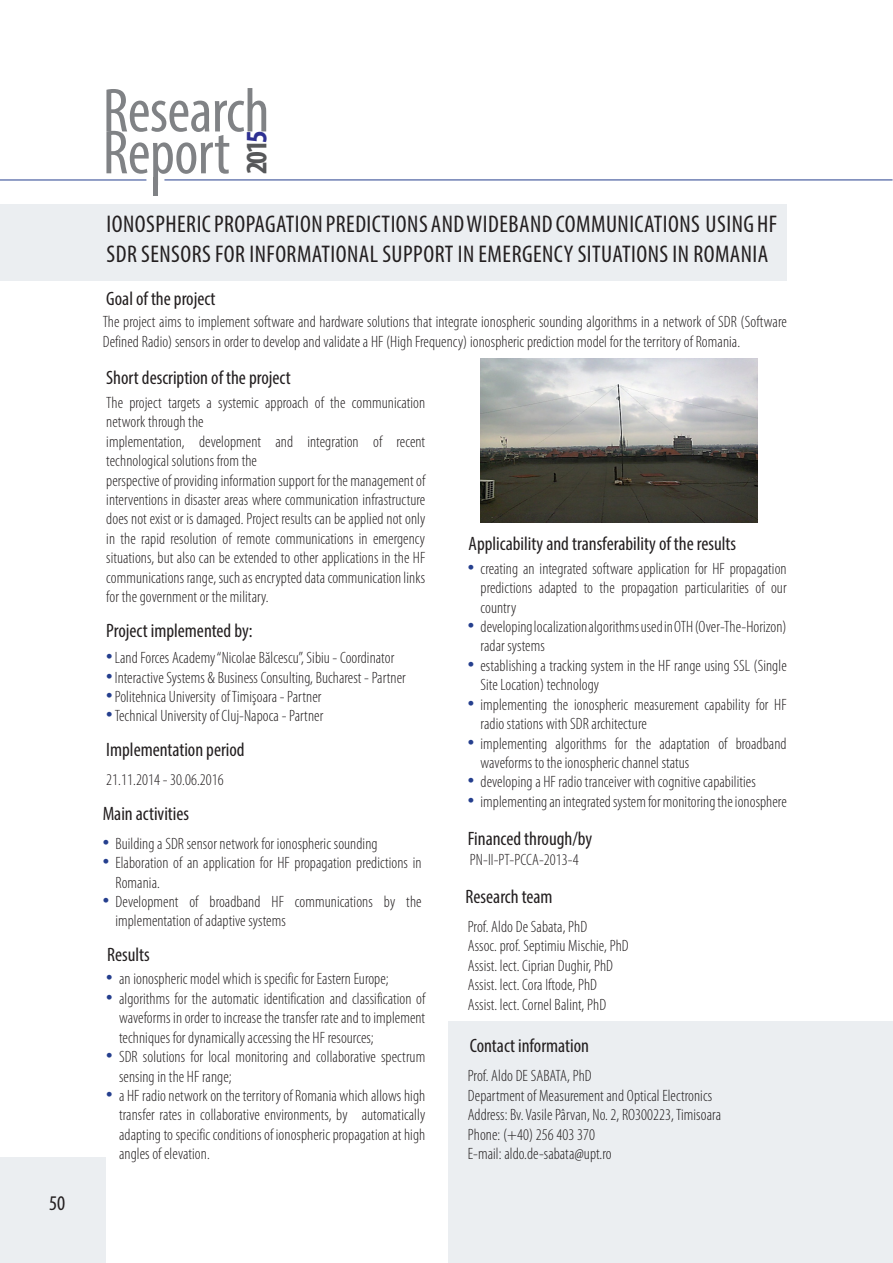
<style>
.page{position:relative;width:893px;height:1263px;background:#fff}
.page>*{position:absolute;margin:0;border:0;box-sizing:border-box;transform-origin:0 0}
.t1{font:condensed 62.7px "Myriad Pro";letter-spacing:-.01em;color:#808285}
.t2{font:700 condensed 29.85px "Myriad Pro";color:#57585a}
.t3{font:condensed 24.15px/29.8px "Myriad Pro";letter-spacing:.02em;color:#231f20}
.t4{font:condensed 20.85px "Myriad Pro";color:#231f20}
.t5{font:condensed 19.5px "Myriad Pro";color:#231f20}
.t6{font:300 condensed 16.5px/19.5px "Myriad Pro";letter-spacing:.005em;color:#231f20}
.s1{color:#2e3092}
.s2{font-size:26.85px;color:#253f8e}
</style>
<div class="page">
<div style="left:0;top:1157px;width:106px;height:106px;background:#ebeef1"></div>
<div style="left:153px;top:178px;width:5px;height:18px;background:#808285"></div>
<hr style="left:0;top:180px;width:146px;height:1px;background:#253f8e">
<hr style="left:164px;top:180px;width:728px;height:1px;background:#253f8e">
<div style="left:0;top:204px;width:787px;height:77px;background:#ebeef1"></div>
<div style="left:448px;top:1021px;width:445px;height:242px;background:#ebeef1"></div>
<img style="left:481px;top:359px;width:276px;height:164px">
<p class="t4" style="left:49px;top:1190px;width:18px">50</p>
<h1 class="t1" style="left:103px;top:73px;width:168px">Research</h1>
<h1 class="t1" style="left:103px;top:115px;width:129px">Report</h1>
<h2 class="t2" style="left:238px;top:174px;width:45px;rotate:-90deg">201<span class="s1">5</span></h2>
<p class="t3" style="left:107px;top:209px;width:672px">IONOSPHERIC PROPAGATION PREDICTIONS AND WIDEBAND COMMUNICATIONS USING HF<br>SDR SENSORS FOR INFORMATIONAL SUPPORT IN EMERGENCY SITUATIONS IN ROMANIA</p>
<p class="t5" style="left:106px;top:287px;width:111px">Goal of the project</p>
<p class="t6" style="left:103px;top:312px;width:685px">The project aims to implement software and hardware solutions that integrate ionospheric sounding algorithms in a network of SDR (Software<br>Defined Radio) sensors in order to develop and validate a HF (High Frequency) ionospheric prediction model for the territory of Romania.</p>
<p class="t5" style="left:106px;top:366px;width:186px">Short description of the project</p>
<p class="t6" style="left:106px;top:393px;width:320px">The project targets a systemic approach of the communication network through the</p>
<p class="t6" style="left:106px;top:432px;width:320px">implementation, development and integration of recent technological solutions from the</p>
<p class="t6" style="left:106px;top:471px;width:320px;text-align:justify">perspective of providing information support for the management of interventions in disaster areas where communication infrastructure does not exist or is damaged. Project results can be applied not only in the rapid resolution of remote communications in emergency situations, but also can be extended to other applications in the HF communications range, such as encrypted data communication links for the government or the military.</p>
<p class="t5" style="left:106px;top:618px;width:148px">Project implemented by:</p>
<p class="t6" style="left:106px;top:648px;width:289px"><span class="s2">•</span> Land Forces Academy “Nicolae Bălcescu”, Sibiu - Coordinator</p>
<p class="t6" style="left:106px;top:668px;width:301px"><span class="s2">•</span> Interactive Systems &amp; Business Consulting, Bucharest - Partner</p>
<p class="t6" style="left:106px;top:687px;width:217px"><span class="s2">•</span> Politehnica University of Timişoara - Partner</p>
<p class="t6" style="left:106px;top:707px;width:218px"><span class="s2">•</span> Technical University of Cluj-Napoca - Partner</p>
<p class="t5" style="left:469px;top:532px;width:269px">Applicability and transferability of the results</p>
<p class="t6" style="left:480px;top:559px;width:308px;text-align:justify;text-indent:-13px"><span class="s2">•</span> creating an integrated software application for HF propagation predictions adapted to the propagation particularities of our country</p>
<p class="t6" style="left:480px;top:617px;width:308px;text-indent:-13px"><span class="s2">•</span> developing localization algorithms used in OTH (Over-The-Horizon) radar systems</p>
<p class="t6" style="left:480px;top:656px;width:308px;text-indent:-13px"><span class="s2">•</span> establishing a tracking system in the HF range using SSL (Single<br>Site Location) technology</p>
<p class="t6" style="left:480px;top:695px;width:308px;text-indent:-13px"><span class="s2">•</span> implementing the ionospheric measurement capability for HF radio stations with SDR architecture</p>
<p class="t6" style="left:480px;top:734px;width:308px;text-indent:-13px"><span class="s2">•</span> implementing algorithms for the adaptation of broadband waveforms to the ionospheric channel status</p>
<p class="t6" style="left:468px;top:772px;width:290px"><span class="s2">•</span> developing a HF radio tranceiver with cognitive capabilities</p>
<p class="t6" style="left:468px;top:792px;width:320px"><span class="s2">•</span> implementing an integrated system for monitoring the ionosphere</p>
<p class="t5" style="left:106px;top:738px;width:140px">Implementation period</p>
<p class="t6" style="left:106px;top:770px;width:119px">21.11.2014 - 30.06.2016</p>
<p class="t5" style="left:103px;top:802px;width:88px">Main activities</p>
<p class="t6" style="left:103px;top:834px;width:276px"><span class="s2">•</span> Building a SDR sensor network for ionospheric sounding</p>
<p class="t6" style="left:115px;top:853px;width:308px;text-indent:-13px"><span class="s2">•</span> Elaboration of an application for HF propagation predictions in<br>Romania.</p>
<p class="t6" style="left:115px;top:892px;width:308px;text-indent:-13px"><span class="s2">•</span> Development of broadband HF communications by the implementation of adaptive systems</p>
<p class="t5" style="left:107px;top:942px;width:44px">Results</p>
<p class="t6" style="left:106px;top:969px;width:284px"><span class="s2">•</span> an ionospheric model which is specific for Eastern Europe;</p>
<p class="t6" style="left:119px;top:989px;width:308px;text-align:justify;text-indent:-13px"><span class="s2">•</span> algorithms for the automatic identification and classification of waveforms in order to increase the transfer rate and to implement techniques for dynamically accessing the HF resources;</p>
<p class="t6" style="left:119px;top:1047px;width:308px;text-indent:-13px"><span class="s2">•</span> SDR solutions for local monitoring and collaborative spectrum sensing in the HF range;</p>
<p class="t6" style="left:119px;top:1086px;width:308px;text-align:justify;text-indent:-13px"><span class="s2">•</span> a HF radio network on the territory of Romania which allows high transfer rates in collaborative environments, by automatically adapting to specific conditions of ionospheric propagation at high angles of elevation.</p>
<p class="t5" style="left:468px;top:826px;width:126px">Financed through/by</p>
<p class="t6" style="left:470px;top:850px;width:110px">PN-II-PT-PCCA-2013-4</p>
<p class="t5" style="left:466px;top:885px;width:89px">Research team</p>
<p class="t6" style="left:468px;top:917px;width:121px">Prof. Aldo De Sabata, PhD</p>
<p class="t6" style="left:468px;top:936px;width:163px">Assoc. prof. Septimiu Mischie, PhD</p>
<p class="t6" style="left:468px;top:956px;width:147px">Assist. lect. Ciprian Dughir, PhD</p>
<p class="t6" style="left:468px;top:975px;width:131px">Assist. lect. Cora Iftode, PhD</p>
<p class="t6" style="left:468px;top:995px;width:140px">Assist. lect. Cornel Balint, PhD</p>
<p class="t5" style="left:470px;top:1034px;width:121px">Contact information</p>
<p class="t6" style="left:468px;top:1066px;width:126px">Prof. Aldo DE SABATA, PhD</p>
<p class="t6" style="left:468px;top:1086px;width:246px">Department of Measurement and Optical Electronics</p>
<p class="t6" style="left:468px;top:1105px;width:255px">Address: Bv. Vasile Pârvan, No. 2, RO300223, Timisoara</p>
<p class="t6" style="left:468px;top:1125px;width:129px">Phone: (+40) 256 403 370</p>
<p class="t6" style="left:468px;top:1144px;width:145px">E-mail: aldo.de-sabata@upt.ro</p>
</div>
